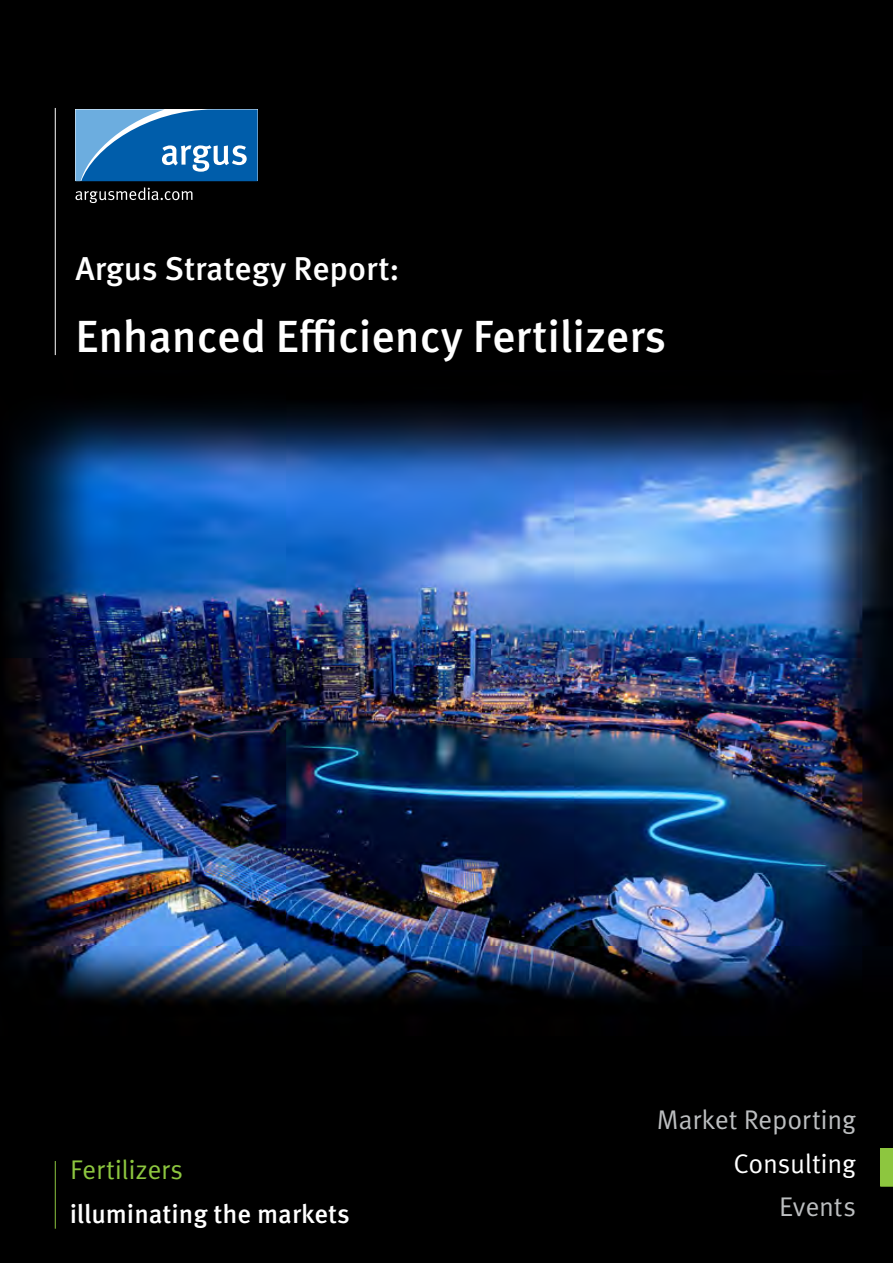
<style>
.page{position:relative;width:893px;height:1263px;background:#000}
.page>*{position:absolute;margin:0;border:0;box-sizing:border-box;transform-origin:0 0}
.t1{font:500 45px "Meta Pro";color:#fff}
.t2{font:500 33px "Meta Pro";color:#fff}
.t3{font:27px "Meta Pro Norm";letter-spacing:-.01em;color:#bcbec0}
.t4{font:27px "Meta Pro Norm";letter-spacing:-.01em;color:#8dc63f}
.t5{font:27px "Meta Pro Norm";letter-spacing:-.015em;color:#fff}
.t6{font:500 26.25px "Meta Pro";color:#fff}
</style>
<div class="page">
<img style="left:5px;top:404px;width:888px;height:599px">
<svg style="left:880px;top:1148px;width:13px;height:39px"></svg>
<svg style="left:75px;top:109px;width:183px;height:72px;background:#327ebd"></svg>
<svg style="left:75px;top:187px;width:117px;height:16px"></svg>
<hr style="left:55px;top:108px;width:1px;height:247px;background:#fff">
<hr style="left:55px;top:1161px;width:1px;height:68px;background:#8dc63f">
<p class="t2" style="left:75px;top:243px;width:326px">Argus Strategy Report:</p>
<p class="t1" style="left:75px;top:302px;width:592px">Enhanced Efficiency Fertilizers</p>
<p class="t4" style="left:70px;top:1150px;width:115px">Fertilizers</p>
<p class="t6" style="left:70px;top:1193px;width:281px">illuminating the markets</p>
<p class="t3" style="left:657px;top:1099px;width:201px">Market Reporting</p>
<p class="t5" style="left:733px;top:1143px;width:124px">Consulting</p>
<p class="t3" style="left:779px;top:1186px;width:78px">Events</p>
</div>
